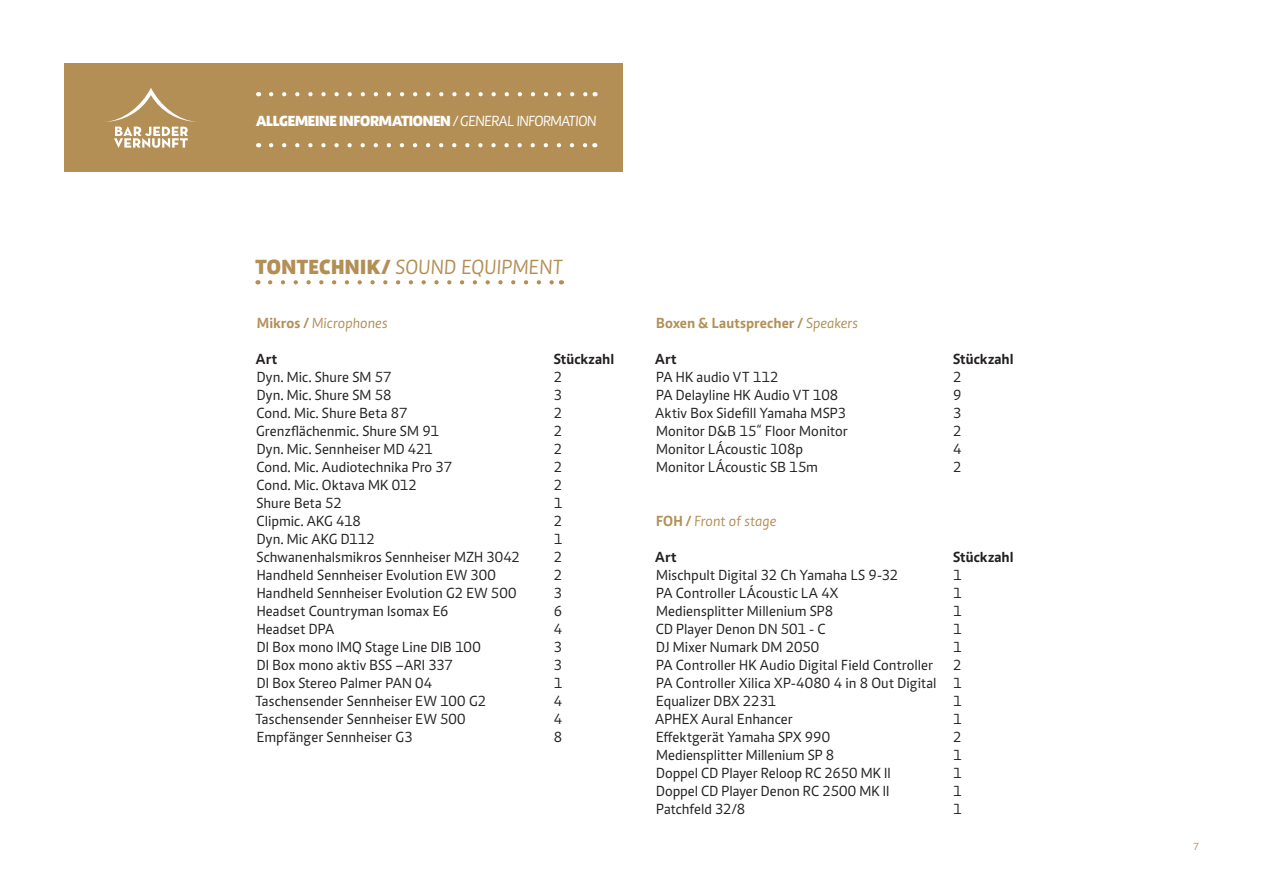
<style>
.page{position:relative;width:1263px;height:893px;background:#fff}
.page>*{position:absolute;margin:0;border:0;box-sizing:border-box;transform-origin:0 0}
.t1{font:italic 21px "Caput";letter-spacing:.02em;color:#b38f55}
.t2{font:15px "Caput";letter-spacing:.005em;color:#231f20}
.H1c{font:800 15px "Caput";letter-spacing:-.02em;color:#fff}
.t3{font:700 15px "Caput";letter-spacing:.005em;color:#231f20}
.t4{font:italic 15px "Caput";letter-spacing:.005em;color:#b38f55}
.t5{font:700 15px "Caput";color:#b38f55}
.Pagina{font:10.5px "Caput";color:#b38f55}
.s1{font-weight:400;font-style:italic}
.s2{font-weight:800;font-style:normal}
.s3{font-weight:700;font-style:normal}
</style>
<div class="page">
<div style="left:64px;top:64px;width:558px;height:108px;background:#b38f55"></div>
<svg style="left:271px;top:92px;width:317px;height:4px"></svg>
<svg style="left:271px;top:143px;width:317px;height:4px"></svg>
<svg style="left:106px;top:88px;width:90px;height:60px"></svg>
<svg style="left:270px;top:280px;width:284px;height:4px"></svg>
<p class="H1c" style="left:256px;top:111px;width:342px">ALLGEMEINE INFORMATIONEN <span class="s1">/ GENERAL INFORMATION</span></p>
<h3 class="t1" style="left:255px;top:255px;width:309px"><span class="s2">TONTECHNIK/</span> SOUND EQUIPMENT</h3>
<p class="t4" style="left:257px;top:314px;width:132px"><span class="s3">Mikros /</span> Microphones</p>
<p class="t3" style="left:256px;top:350px;width:23px">Art</p>
<p class="t3" style="left:554px;top:350px;width:62px">Stückzahl</p>
<p class="t2" style="left:257px;top:368px;width:136px">Dyn. Mic. Shure SM 57</p>
<p class="t2" style="left:554px;top:368px;width:10px">2</p>
<p class="t2" style="left:257px;top:386px;width:136px">Dyn. Mic. Shure SM 58</p>
<p class="t2" style="left:554px;top:386px;width:10px">3</p>
<p class="t2" style="left:256px;top:404px;width:152px">Cond. Mic. Shure Beta 87</p>
<p class="t2" style="left:554px;top:404px;width:10px">2</p>
<p class="t2" style="left:256px;top:422px;width:184px">Grenzflächenmic. Shure SM 91</p>
<p class="t2" style="left:554px;top:422px;width:10px">2</p>
<p class="t2" style="left:257px;top:440px;width:177px">Dyn. Mic. Sennheiser MD 421</p>
<p class="t2" style="left:554px;top:440px;width:10px">2</p>
<p class="t2" style="left:256px;top:458px;width:197px">Cond. Mic. Audiotechnika Pro 37</p>
<p class="t2" style="left:554px;top:458px;width:10px">2</p>
<p class="t2" style="left:256px;top:476px;width:162px">Cond. Mic. Oktava MK 012</p>
<p class="t2" style="left:554px;top:476px;width:10px">2</p>
<p class="t2" style="left:256px;top:494px;width:87px">Shure Beta 52</p>
<p class="t2" style="left:554px;top:494px;width:10px">1</p>
<p class="t2" style="left:256px;top:512px;width:106px">Clipmic. AKG 418</p>
<p class="t2" style="left:554px;top:512px;width:10px">2</p>
<p class="t2" style="left:257px;top:530px;width:120px">Dyn. Mic AKG D112</p>
<p class="t2" style="left:554px;top:530px;width:10px">1</p>
<p class="t2" style="left:256px;top:548px;width:265px">Schwanenhalsmikros Sennheiser MZH 3042</p>
<p class="t2" style="left:554px;top:548px;width:10px">2</p>
<p class="t2" style="left:257px;top:566px;width:241px">Handheld Sennheiser Evolution EW 300</p>
<p class="t2" style="left:554px;top:566px;width:10px">2</p>
<p class="t2" style="left:257px;top:584px;width:261px">Handheld Sennheiser Evolution G2 EW 500</p>
<p class="t2" style="left:554px;top:584px;width:10px">3</p>
<p class="t2" style="left:257px;top:602px;width:193px">Headset Countryman Isomax E6</p>
<p class="t2" style="left:554px;top:602px;width:10px">6</p>
<p class="t2" style="left:257px;top:620px;width:79px">Headset DPA</p>
<p class="t2" style="left:554px;top:620px;width:10px">4</p>
<p class="t2" style="left:257px;top:638px;width:225px">DI Box mono IMQ Stage Line DIB 100</p>
<p class="t2" style="left:554px;top:638px;width:10px">3</p>
<p class="t2" style="left:257px;top:656px;width:198px">DI Box mono aktiv BSS –ARI 337</p>
<p class="t2" style="left:554px;top:656px;width:10px">3</p>
<p class="t2" style="left:257px;top:674px;width:177px">DI Box Stereo Palmer PAN 04</p>
<p class="t2" style="left:554px;top:674px;width:10px">1</p>
<p class="t2" style="left:255px;top:692px;width:232px">Taschensender Sennheiser EW 100 G2</p>
<p class="t2" style="left:554px;top:692px;width:10px">4</p>
<p class="t2" style="left:255px;top:710px;width:212px">Taschensender Sennheiser EW 500</p>
<p class="t2" style="left:554px;top:710px;width:10px">4</p>
<p class="t2" style="left:257px;top:728px;width:157px">Empfänger Sennheiser G3</p>
<p class="t2" style="left:554px;top:728px;width:10px">8</p>
<p class="t5" style="left:656px;top:314px;width:203px">Boxen &amp; Lautsprecher / <span class="s1">Speakers</span></p>
<p class="t3" style="left:655px;top:350px;width:23px">Art</p>
<p class="t3" style="left:953px;top:350px;width:62px">Stückzahl</p>
<p class="t2" style="left:656px;top:368px;width:124px">PA HK audio VT 112</p>
<p class="t2" style="left:953px;top:368px;width:10px">2</p>
<p class="t2" style="left:656px;top:386px;width:184px">PA Delayline HK Audio VT 108</p>
<p class="t2" style="left:953px;top:386px;width:10px">9</p>
<p class="t2" style="left:655px;top:404px;width:192px">Aktiv Box Sidefill Yamaha MSP3</p>
<p class="t2" style="left:953px;top:404px;width:10px">3</p>
<p class="t2" style="left:656px;top:422px;width:193px">Monitor D&amp;B 15“ Floor Monitor</p>
<p class="t2" style="left:953px;top:422px;width:10px">2</p>
<p class="t2" style="left:656px;top:440px;width:148px">Monitor LÁcoustic 108p</p>
<p class="t2" style="left:953px;top:440px;width:10px">4</p>
<p class="t2" style="left:656px;top:458px;width:163px">Monitor LÁcoustic SB 15m</p>
<p class="t2" style="left:953px;top:458px;width:10px">2</p>
<p class="t4" style="left:656px;top:512px;width:122px"><span class="s3">FOH /</span> Front of stage</p>
<p class="t3" style="left:655px;top:548px;width:23px">Art</p>
<p class="t3" style="left:953px;top:548px;width:62px">Stückzahl</p>
<p class="t2" style="left:656px;top:566px;width:243px">Mischpult Digital 32 Ch Yamaha LS 9-32</p>
<p class="t2" style="left:953px;top:566px;width:10px">1</p>
<p class="t2" style="left:656px;top:584px;width:183px">PA Controller LÁcoustic LA 4X</p>
<p class="t2" style="left:953px;top:584px;width:10px">1</p>
<p class="t2" style="left:656px;top:602px;width:178px">Mediensplitter Millenium SP8</p>
<p class="t2" style="left:953px;top:602px;width:10px">1</p>
<p class="t2" style="left:656px;top:620px;width:171px">CD Player Denon DN 501 - C</p>
<p class="t2" style="left:953px;top:620px;width:10px">1</p>
<p class="t2" style="left:656px;top:638px;width:165px">DJ Mixer Numark DM 2050</p>
<p class="t2" style="left:953px;top:638px;width:10px">1</p>
<p class="t2" style="left:656px;top:656px;width:278px">PA Controller HK Audio Digital Field Controller</p>
<p class="t2" style="left:953px;top:656px;width:10px">2</p>
<p class="t2" style="left:656px;top:674px;width:307px">PA Controller Xilica XP-4080 4 in 8 Out Digital 1</p>
<p class="t2" style="left:656px;top:692px;width:121px">Equalizer DBX 2231</p>
<p class="t2" style="left:953px;top:692px;width:10px">1</p>
<p class="t2" style="left:655px;top:710px;width:139px">APHEX Aural Enhancer</p>
<p class="t2" style="left:953px;top:710px;width:10px">1</p>
<p class="t2" style="left:656px;top:728px;width:175px">Effektgerät Yamaha SPX 990</p>
<p class="t2" style="left:953px;top:728px;width:10px">2</p>
<p class="t2" style="left:656px;top:746px;width:180px">Mediensplitter Millenium SP 8</p>
<p class="t2" style="left:953px;top:746px;width:10px">1</p>
<p class="t2" style="left:656px;top:764px;width:236px">Doppel CD Player Reloop RC 2650 MK II</p>
<p class="t2" style="left:953px;top:764px;width:10px">1</p>
<p class="t2" style="left:656px;top:782px;width:235px">Doppel CD Player Denon RC 2500 MK II</p>
<p class="t2" style="left:953px;top:782px;width:10px">1</p>
<p class="t2" style="left:656px;top:800px;width:91px">Patchfeld 32/8</p>
<p class="t2" style="left:953px;top:800px;width:10px">1</p>
<p class="Pagina" style="left:1193px;top:841px;width:7px">7</p>
</div>
